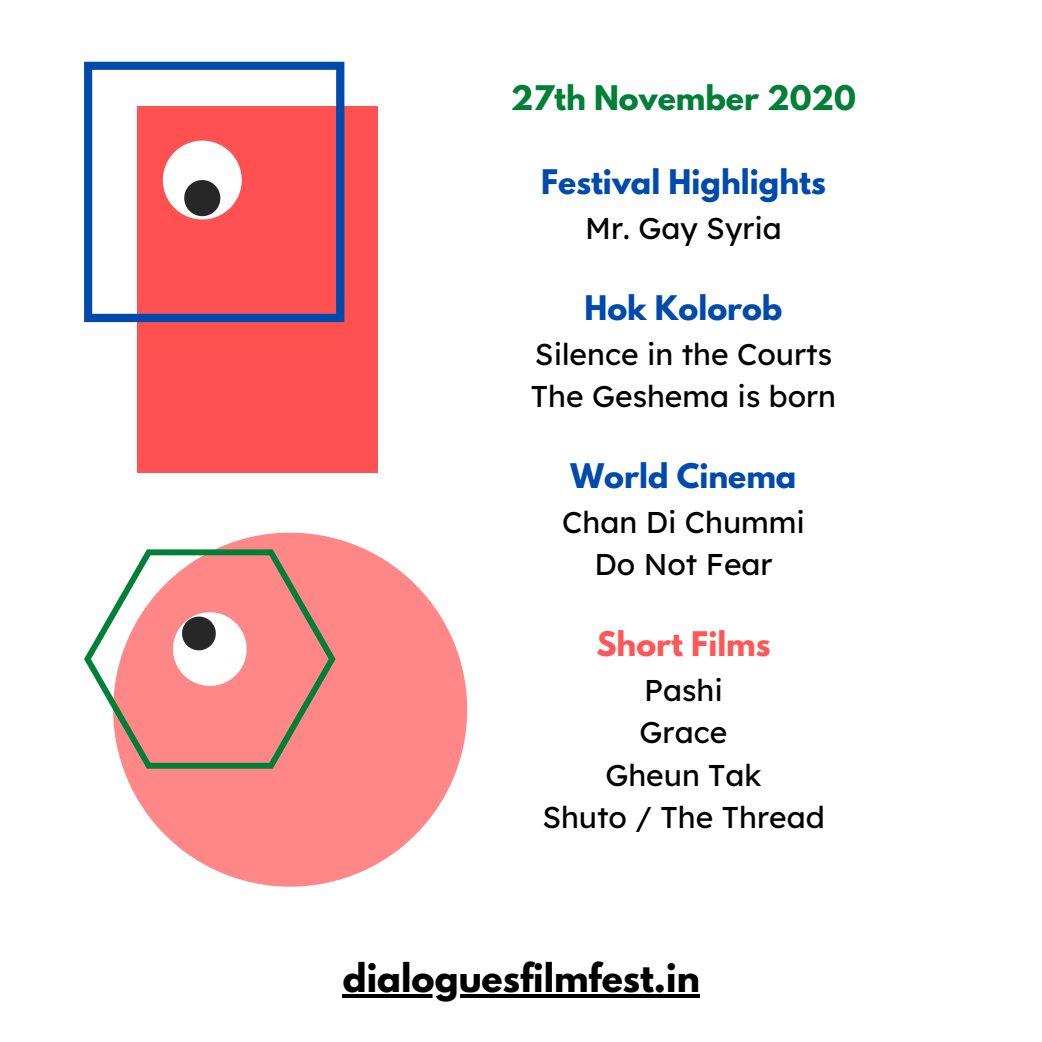
<style>
.page{position:relative;width:1042px;height:1042px;background:#fff}
.page>*{position:absolute;margin:0;border:0;box-sizing:border-box;transform-origin:0 0}
.t1{font:700 35px "League Spartan";color:#000}
.t2{font:30.01px/42px "Lexend Deca";color:#000;text-align:center}
.t3{font:700 30.01px "League Spartan";color:#004aad}
.t4{font:700 30.01px "League Spartan";color:#008037}
.t5{font:700 30.01px "League Spartan";color:#ff5757}
</style>
<div class="page">
<div style="left:137px;top:106px;width:241px;height:367px;background:#ff5151"></div>
<svg style="left:84px;top:62px;width:260px;height:260px"></svg>
<svg style="left:163px;top:141px;width:79px;height:78px"></svg>
<svg style="left:123px;top:532px;width:344px;height:354px;fill:#ff8787"></svg>
<svg style="left:84px;top:549px;width:251px;height:219px;fill:#ff8787"></svg>
<svg style="left:173px;top:612px;width:74px;height:74px"></svg>
<hr style="left:343px;top:994px;width:357px;height:3px;background:#000">
<p class="t4" style="left:511px;top:83px;width:346px">27th November 2020</p>
<p class="t3" style="left:541px;top:167px;width:286px">Festival Highlights</p>
<p class="t2" style="left:585px;top:207px;width:198px">Mr. Gay Syria</p>
<p class="t3" style="left:584px;top:293px;width:199px">Hok Kolorob</p>
<p class="t2" style="left:531px;top:333px;width:307px;text-align:left">Silence in the Courts<br>The Geshema is born</p>
<p class="t3" style="left:570px;top:461px;width:227px">World Cinema</p>
<p class="t2" style="left:562px;top:501px;width:244px">Chan Di Chummi<br>Do Not Fear</p>
<p class="t5" style="left:596px;top:629px;width:176px">Short Films</p>
<p class="t2" style="left:542px;top:669px;width:284px">Pashi<br>Grace<br>Gheun Tak<br>Shuto / The Thread</p>
<p class="t1" style="left:343px;top:960px;width:358px">dialoguesfilmfest.in</p>
</div>
